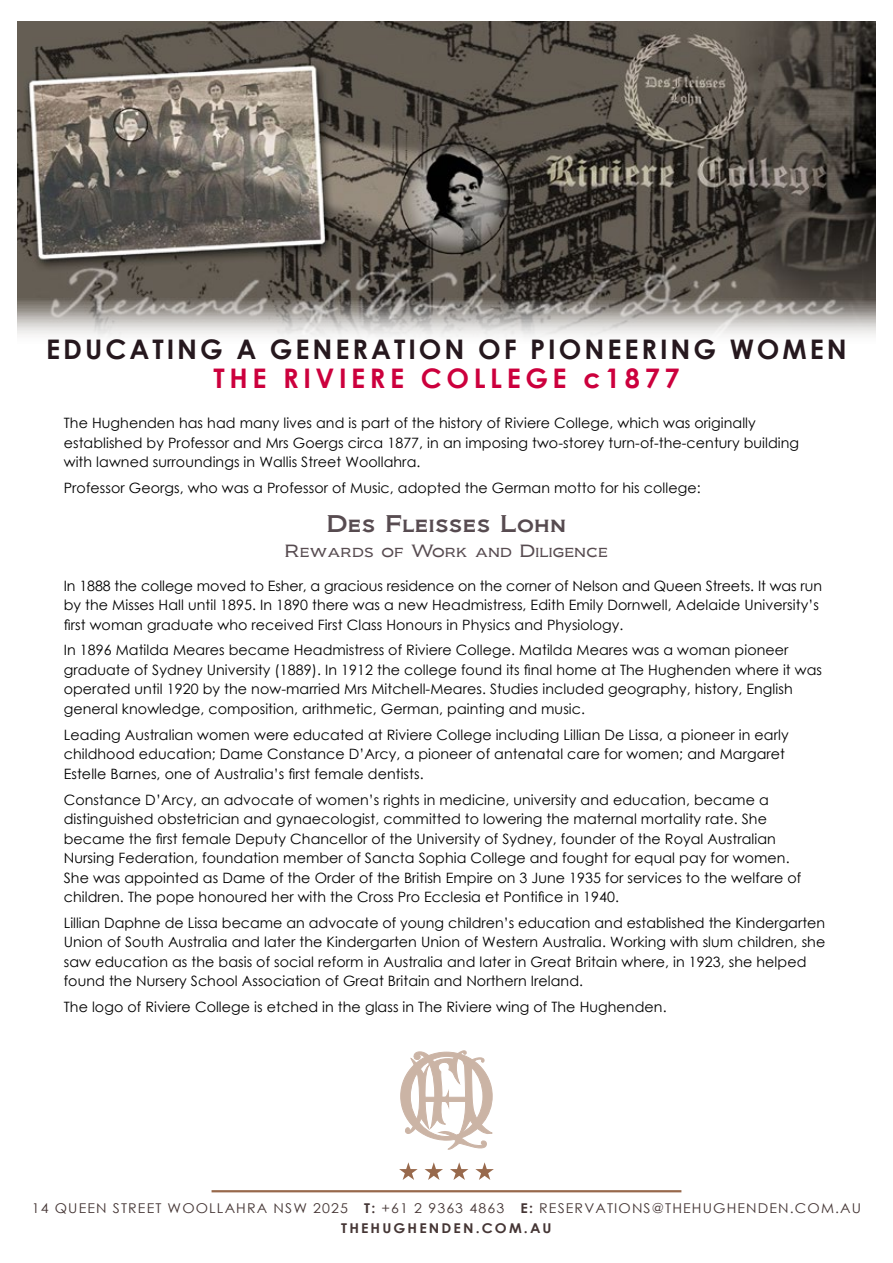
<style>
.page{position:relative;width:893px;height:1263px;background:#fff}
.page>*{position:absolute;margin:0;border:0;box-sizing:border-box;transform-origin:0 0}
.t1{font:700 27px "Century Gothic";letter-spacing:.11em;color:#26181e}
.t2{font:700 27px "Century Gothic";letter-spacing:.17em;color:#cc003d}
.t3{font:22.5px "Biondi";letter-spacing:.02em;color:#574b50}
.t4{font:300 16.5px "Biondi";letter-spacing:.02em;color:#574b50}
.t5{font:14.25px/19.5px "Century Gothic";letter-spacing:.005em;color:#000}
.t6{font:13.5px/19.5px "Century Gothic";letter-spacing:.08em;color:#453635;text-align:center;scale:1.05 1}
.s1{font-weight:700}
</style>
<div class="page">
<svg style="left:399px;top:1162px;width:95px;height:18px"></svg>
<hr style="left:212px;top:1190px;width:469px;height:2px;background:#98694c">
<img style="left:17px;top:21px;width:859px;height:316px">
<svg style="left:400px;top:1050px;width:93px;height:99px"></svg>
<h1 class="t1" style="left:46px;top:329px;width:802px">EDUCATING A GENERATION OF PIONEERING WOMEN</h1>
<h1 class="t2" style="left:213px;top:358px;width:467px">THE RIVIERE COLLEGE c1877</h1>
<p class="t5" style="left:64px;top:413px;width:737px">The Hughenden has had many lives and is part of the history of Riviere College, which was originally established by Professor and Mrs Goergs circa 1877, in an imposing two-storey turn-of-the-century building with lawned surroundings in Wallis Street Woollahra.</p>
<p class="t5" style="left:64px;top:478px;width:638px">Professor Georgs, who was a Professor of Music, adopted the German motto for his college:</p>
<h2 class="t3" style="left:327px;top:510px;width:241px">Des Fleisses Lohn</h2>
<p class="t4" style="left:285px;top:541px;width:325px">Rewards of Work and Diligence</p>
<p class="t5" style="left:64px;top:575px;width:760px">In 1888 the college moved to Esher, a gracious residence on the corner of Nelson and Queen Streets. It was run by the Misses Hall until 1895. In 1890 there was a new Headmistress, Edith Emily Dornwell, Adelaide University’s first woman graduate who received First Class Honours in Physics and Physiology.</p>
<p class="t5" style="left:64px;top:640px;width:760px">In 1896 Matilda Meares became Headmistress of Riviere College. Matilda Meares was a woman pioneer graduate of Sydney University (1889). In 1912 the college found its final home at The Hughenden where it was operated until 1920 by the now-married Mrs Mitchell-Meares. Studies included geography, history, English general knowledge, composition, arithmetic, German, painting and music.</p>
<p class="t5" style="left:64px;top:725px;width:726px">Leading Australian women were educated at Riviere College including Lillian De Lissa, a pioneer in early childhood education; Dame Constance D’Arcy, a pioneer of antenatal care for women; and Margaret<br>Estelle Barnes, one of Australia’s first female dentists.</p>
<p class="t5" style="left:64px;top:789px;width:739px">Constance D’Arcy, an advocate of women’s rights in medicine, university and education, became a distinguished obstetrician and gynaecologist, committed to lowering the maternal mortality rate. She became the first female Deputy Chancellor of the University of Sydney, founder of the Royal Australian Nursing Federation, foundation member of Sancta Sophia College and fought for equal pay for women.<br>She was appointed as Dame of the Order of the British Empire on 3 June 1935 for services to the welfare of children. The pope honoured her with the Cross Pro Ecclesia et Pontifice in 1940.</p>
<p class="t5" style="left:64px;top:913px;width:763px">Lillian Daphne de Lissa became an advocate of young children’s education and established the Kindergarten Union of South Australia and later the Kindergarten Union of Western Australia. Working with slum children, she saw education as the basis of social reform in Australia and later in Great Britain where, in 1923, she helped found the Nursery School Association of Great Britain and Northern Ireland.</p>
<p class="t5" style="left:64px;top:997px;width:604px">The logo of Riviere College is etched in the glass in The Riviere wing of The Hughenden.</p>
<p class="t6" style="left:32px;top:1198px;width:791px">14 QUEEN STREET WOOLLAHRA NSW 2025 <span class="s1">T:</span> +61 2 9363 4863 <span class="s1">E:</span> RESERVATIONS@THEHUGHENDEN.COM.AU<br><span class="s1">THEHUGHENDEN.COM.AU</span></p>
</div>
